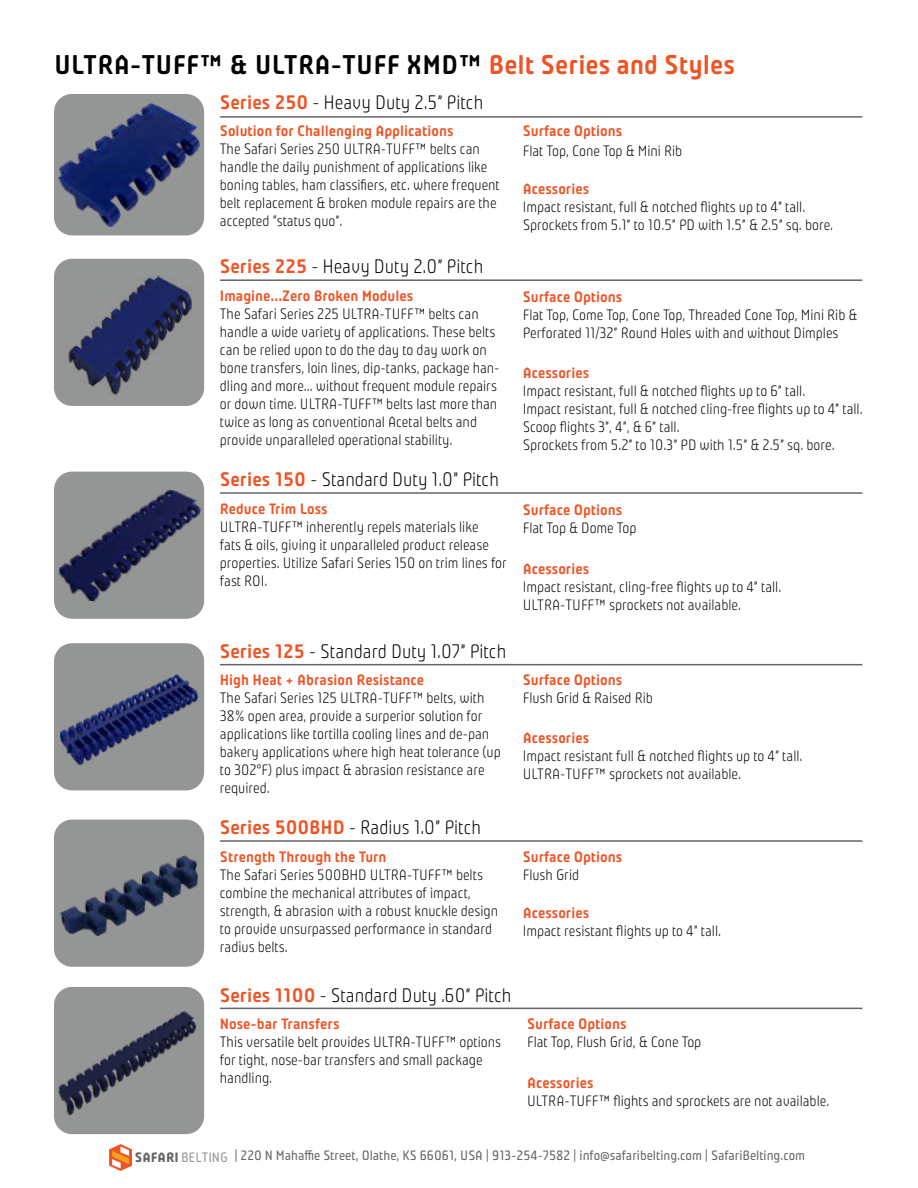
<style>
.page{position:relative;width:918px;height:1188px;background:#fff}
.page>*{position:absolute;margin:0;border:0;box-sizing:border-box;transform-origin:0 0}
.t1{font:700 27px "Plau";color:#000}
.t2{font:300 19.5px "Plau";color:#000}
.t3{font:300 15px/18px "Plau";color:#000}
.t4{font:700 15px "Plau";color:#f05323}
.t5{font:13.5px "Plau";color:#666463}
.s1{color:#f05323}
.s2{font-weight:700;color:#f05323}
.s3{font-weight:900;font-size:13.65px;color:#666363}
.s4{font-size:13.65px;color:#949694}
</style>
<div class="page">
<svg style="left:109px;top:1144px;width:23px;height:27px"></svg>
<div style="left:54px;top:94px;width:150px;height:141px;background:#949695;border-radius:18px"></div>
<img style="left:59px;top:103px;width:140px;height:123px">
<div style="left:54px;top:259px;width:150px;height:147px;background:#949695;border-radius:18px"></div>
<img style="left:68px;top:275px;width:124px;height:120px">
<div style="left:54px;top:643px;width:150px;height:147px;background:#949695;border-radius:18px"></div>
<img style="left:60px;top:674px;width:138px;height:90px">
<div style="left:54px;top:820px;width:150px;height:147px;background:#949695;border-radius:18px"></div>
<img style="left:60px;top:855px;width:138px;height:80px">
<div style="left:54px;top:987px;width:150px;height:147px;background:#949695;border-radius:18px"></div>
<img style="left:58px;top:1011px;width:139px;height:105px">
<div style="left:54px;top:472px;width:150px;height:147px;background:#949695;border-radius:18px"></div>
<img style="left:55px;top:475px;width:148px;height:141px">
<hr style="left:220px;top:116px;width:642px;height:2px;background:#666463">
<hr style="left:220px;top:279px;width:642px;height:2px;background:#666463">
<hr style="left:220px;top:492px;width:642px;height:2px;background:#666463">
<hr style="left:220px;top:664px;width:642px;height:1px;background:#666463">
<hr style="left:220px;top:840px;width:642px;height:2px;background:#666463">
<hr style="left:220px;top:1008px;width:642px;height:1px;background:#666463">
<h1 class="t1" style="left:54px;top:49px;width:682px">ULTRA-TUFF™ &amp; ULTRA-TUFF XMD™ <span class="s1">Belt Series and Styles</span></h1>
<h2 class="t2" style="left:220px;top:91px;width:265px"><span class="s2">Series 250</span> - Heavy Duty 2.5” Pitch</h2>
<p class="t4" style="left:220px;top:122px;width:235px">Solution for Challenging Applications</p>
<p class="t3" style="left:220px;top:140px;width:282px">The Safari Series 250 ULTRA-TUFF™ belts can handle the daily punishment of applications like boning tables, ham classifiers, etc. where frequent belt replacement &amp; broken module repairs are the accepted “status quo”.</p>
<p class="t4" style="left:523px;top:122px;width:101px">Surface Options</p>
<p class="t3" style="left:523px;top:142px;width:161px">Flat Top, Cone Top &amp; Mini Rib</p>
<p class="t4" style="left:523px;top:180px;width:68px">Acessories</p>
<p class="t3" style="left:523px;top:197px;width:312px">Impact resistant, full &amp; notched flights up to 4” tall.<br>Sprockets from 5.1” to 10.5” PD with 1.5” &amp; 2.5” sq. bore.</p>
<h2 class="t2" style="left:220px;top:255px;width:265px"><span class="s2">Series 225</span> - Heavy Duty 2.0” Pitch</h2>
<p class="t4" style="left:220px;top:287px;width:195px">Imagine...Zero Broken Modules</p>
<p class="t3" style="left:220px;top:305px;width:281px">The Safari Series 225 ULTRA-TUFF™ belts can handle a wide variety of applications. These belts can be relied upon to do the day to day work on bone transfers, loin lines, dip-tanks, package han&shy;dling and more... without frequent module repairs or down time. ULTRA-TUFF™ belts last more than twice as long as conventional Acetal belts and provide unparalleled operational stability.</p>
<h2 class="t2" style="left:220px;top:468px;width:281px"><span class="s2">Series 150</span> - Standard Duty 1.0” Pitch</h2>
<p class="t4" style="left:220px;top:500px;width:109px">Reduce Trim Loss</p>
<p class="t3" style="left:220px;top:517px;width:289px">ULTRA-TUFF™ inherently repels materials like<br>fats &amp; oils, giving it unparalleled product release properties. Utilize Safari Series 150 on trim lines for fast ROI.</p>
<h2 class="t2" style="left:220px;top:640px;width:288px"><span class="s2">Series 125</span> - Standard Duty 1.07” Pitch</h2>
<p class="t4" style="left:220px;top:671px;width:206px">High Heat + Abrasion Resistance</p>
<p class="t3" style="left:220px;top:689px;width:282px">The Safari Series 125 ULTRA-TUFF™ belts, with 38% open area, provide a surperior solution for applications like tortilla cooling lines and de-pan bakery applications where high heat tolerance (up to 302°F) plus impact &amp; abrasion resistance are required.</p>
<h2 class="t2" style="left:220px;top:816px;width:263px"><span class="s2">Series 500BHD</span> - Radius 1.0” Pitch</h2>
<p class="t4" style="left:220px;top:848px;width:168px">Strength Through the Turn</p>
<p class="t3" style="left:220px;top:865px;width:280px">The Safari Series 500BHD ULTRA-TUFF™ belts combine the mechanical attributes of impact, strength, &amp; abrasion with a robust knuckle design to provide unsurpassed performance in standard radius belts.</p>
<p class="t4" style="left:523px;top:288px;width:101px">Surface Options</p>
<p class="t3" style="left:523px;top:306px;width:336px">Flat Top, Come Top, Cone Top, Threaded Cone Top, Mini Rib &amp;<br>Perforated 11/32” Round Holes with and without Dimples</p>
<p class="t4" style="left:523px;top:364px;width:68px">Acessories</p>
<p class="t3" style="left:523px;top:381px;width:341px">Impact resistant, full &amp; notched flights up to 6” tall.<br>Impact resistant, full &amp; notched cling-free flights up to 4” tall.<br>Scoop flights 3”, 4”, &amp; 6” tall.<br>Sprockets from 5.2” to 10.3” PD with 1.5” &amp; 2.5” sq. bore.</p>
<p class="t4" style="left:523px;top:501px;width:101px">Surface Options</p>
<p class="t3" style="left:523px;top:518px;width:115px">Flat Top &amp; Dome Top</p>
<p class="t4" style="left:523px;top:560px;width:68px">Acessories</p>
<p class="t3" style="left:523px;top:578px;width:260px">Impact resistant, cling-free flights up to 4” tall.<br>ULTRA-TUFF™ sprockets not available.</p>
<p class="t4" style="left:523px;top:671px;width:101px">Surface Options</p>
<p class="t3" style="left:523px;top:689px;width:132px">Flush Grid &amp; Raised Rib</p>
<p class="t4" style="left:523px;top:729px;width:68px">Acessories</p>
<p class="t3" style="left:523px;top:747px;width:281px">Impact resistant full &amp; notched flights up to 4” tall.<br>ULTRA-TUFF™ sprockets not available.</p>
<p class="t4" style="left:523px;top:848px;width:101px">Surface Options</p>
<p class="t3" style="left:523px;top:865px;width:58px">Flush Grid</p>
<p class="t4" style="left:523px;top:904px;width:68px">Acessories</p>
<p class="t3" style="left:523px;top:921px;width:200px">Impact resistant flights up to 4” tall.</p>
<h2 class="t2" style="left:220px;top:984px;width:293px"><span class="s2">Series 1100</span> - Standard Duty .60” Pitch</h2>
<p class="t4" style="left:220px;top:1015px;width:121px">Nose-bar Transfers</p>
<p class="t3" style="left:220px;top:1033px;width:283px">This versatile belt provides ULTRA-TUFF™ options for tight, nose-bar transfers and small package handling.</p>
<p class="t4" style="left:527px;top:1015px;width:101px">Surface Options</p>
<p class="t3" style="left:527px;top:1033px;width:176px">Flat Top, Flush Grid, &amp; Cone Top</p>
<p class="t4" style="left:527px;top:1075px;width:68px">Acessories</p>
<p class="t3" style="left:527px;top:1092px;width:304px">ULTRA-TUFF™ flights and sprockets are not available.</p>
<p class="t5" style="left:135px;top:1147px;width:672px"><span class="s3">SAFARI</span> <span class="s4">BELTING</span> | 220 N Mahaffie Street, Olathe, KS 66061, USA | 913-254-7582 | info@safaribelting.com | SafariBelting.com</p>
</div>
